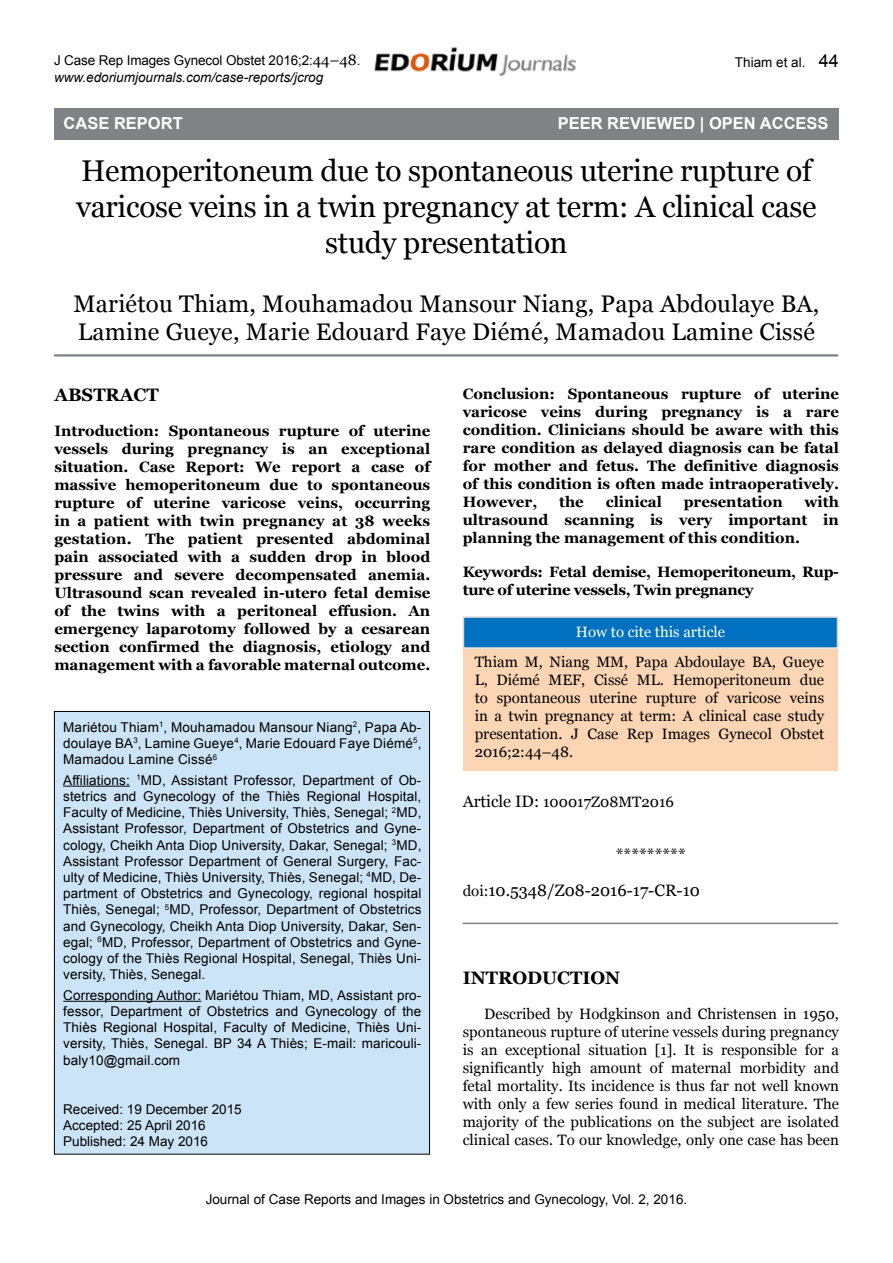
<style>
.page{position:relative;width:893px;height:1263px;background:#fff}
.page>*{position:absolute;margin:0;border:0;box-sizing:border-box;transform-origin:0 0}
.t1{font:30px/36px "Georgia";letter-spacing:-.01em;color:#000;text-align:center}
.t2{font:24px/28.8px "Georgia";letter-spacing:.01em;color:#000}
.t3{font:700 18px "Georgia";color:#000}
.t4{font:700 16.5px "Arial";color:#fff}
.t5{font:16.5px "Georgia";color:#000}
.t6{font:700 15px/18px "Georgia";color:#000;text-align:justify}
.t7{font:15px/18px "Georgia";color:#000;text-align:justify}
.t8{font:700 15px/18px "Georgia";letter-spacing:-.02em;color:#000}
.t9{font:15px "Georgia";color:#fff}
.t10{font:13.5px/16.2px "Arial";letter-spacing:.01em;color:#000;text-align:justify}
.t11{font:italic 13.5px/16.2px "Arial";color:#000}
.s1{font-style:normal}
.s2{font-family:"Georgia";font-style:normal;font-size:15px}
.s3{font-size:18px}
.s4{font-size:16.5px}
.s5{font-size:15px}
</style>
<div class="page">
<img style="left:374px;top:47px;width:202px;height:29px">
<hr style="left:54px;top:354px;width:784px;height:2px;background:#808285">
<div style="left:54px;top:711px;width:376px;height:443px;background:#cce4f7"></div>
<hr style="left:63px;top:786px;width:67px;height:1px;background:#000">
<hr style="left:63px;top:1001px;width:138px;height:1px;background:#000">
<div style="left:463px;top:650px;width:375px;height:121px;background:#fcd5b5"></div>
<div style="left:463px;top:616px;width:375px;height:33px;background:#0070c0;border:2px solid #d9d9d9"></div>
<hr style="left:463px;top:923px;width:375px;height:1px;background:#808285">
<div style="left:54px;top:108px;width:784px;height:32px;background:#808285"></div>
<p class="t11" style="left:54px;top:53px;width:308px"><span class="s1">J Case Rep Images Gynecol Obstet 2016;2:</span><span class="s2">44–48</span><span class="s1">. </span>www.edoriumjournals.com/case-reports/jcrog</p>
<p class="t10" style="left:735px;top:54px;width:106px">Thiam et al. <span class="s3">44</span></p>
<p class="t4" style="left:64px;top:112px;width:13px">C</p>
<p class="t4" style="left:114px;top:112px;width:13px">R</p>
<p class="t4" style="left:696px;top:112px;width:10px">OPE</p>
<p class="t4" style="left:730px;top:112px;width:27px">N ACCESS</p>
<h1 class="t1" style="left:76px;top:153px;width:742px">Hemoperitoneum due to spontaneous uterine rupture of varicose veins in a twin pregnancy at term: A clinical case study presentation</h1>
<h2 class="t2" style="left:73px;top:289px;width:747px">Mariétou Thiam, Mouhamadou Mansour Niang, Papa Abdoulaye BA,<br>Lamine Gueye, Marie Edouard Faye Diémé, Mamadou Lamine Cissé</h2>
<p class="t4" style="left:64px;top:112px;width:121px">CASE REPORT</p>
<p class="t4" style="left:558px;top:112px;width:164px">PEER REVIEWED | OPE</p>
<p class="t4" style="left:744px;top:112px;width:29px">N ACCESS</p>
<h3 class="t3" style="left:54px;top:383px;width:106px">Abstract</h3>
<p class="t6" style="left:54px;top:421px;width:377px">Introduction: Spontaneous rupture of uterine vessels during pregnancy is an exceptional situation. Case Report: We report a case of massive hemoperitoneum due to spontaneous rupture of uterine varicose veins, occurring in a patient with twin pregnancy at 38 weeks gestation. The patient presented abdominal pain associated with a sudden drop in blood pressure and severe decompensated anemia.<br>Ultrasound scan revealed in-utero fetal demise of the twins with a peritoneal effusion. An emergency laparotomy followed by a cesarean section confirmed the diagnosis, etiology and management with a favorable maternal outcome.</p>
<p class="t10" style="left:63px;top:719px;width:360px">Mariétou Thiam<sup>1</sup>, Mouhamadou Mansour Niang<sup>2</sup>, Papa Ab&shy;doulaye BA<sup>3</sup>, Lamine Gueye<sup>4</sup>, Marie Edouard Faye Diémé<sup>5</sup>, Mamadou Lamine Cissé<sup>6</sup></p>
<p class="t10" style="left:63px;top:772px;width:360px">Affiliations: <sup>1</sup>MD, Assistant Professor, Department of Ob&shy;stetrics and Gynecology of the Thiès Regional Hospital, Faculty of Medicine, Thiès University, Thiès, Senegal; <sup>2</sup>MD, Assistant Professor, Department of Obstetrics and Gyne&shy;cology, Cheikh Anta Diop University, Dakar, Senegal; <sup>3</sup>MD, Assistant Professor Department of General Surgery, Fac&shy;ulty of Medicine, Thiès University, Thiès, Senegal; <sup>4</sup>MD, De&shy;partment of Obstetrics and Gynecology, regional hospital Thiès, Senegal; <sup>5</sup>MD, Professor, Department of Obstetrics and Gynecology, Cheikh Anta Diop University, Dakar, Sen&shy;egal; <sup>6</sup>MD, Professor, Department of Obstetrics and Gyne&shy;cology of the Thiès Regional Hospital, Senegal, Thiès Uni&shy;versity, Thiès, Senegal.</p>
<p class="t10" style="left:63px;top:987px;width:360px">Corresponding Author: Mariétou Thiam, MD, Assistant pro&shy;fessor, Department of Obstetrics and Gynecology of the Thiès Regional Hospital, Faculty of Medicine, Thiès Uni&shy;versity, Thiès, Senegal. BP 34 A Thiès; E-mail: maricouli&shy;baly10@gmail.com</p>
<p class="t10" style="left:63px;top:1101px;width:180px;text-align:left">Received: 19 December 2015<br>Accepted: 25 April 2016<br>Published: 24 May 2016</p>
<p class="t6" style="left:463px;top:385px;width:378px">Conclusion: Spontaneous rupture of uterine varicose veins during pregnancy is a rare condition. Clinicians should be aware with this rare condition as delayed diagnosis can be fatal for mother and fetus. The definitive diagnosis of this condition is often made intraoperatively.<br>However,</p>
<p class="t6" style="left:463px;top:493px;width:378px;text-indent:342px">with ultrasound scanning is very important in planning the management of this condition.</p>
<p class="t8" style="left:463px;top:563px;width:378px">Keywords: Fetal demise, Hemoperitoneum, Rup&shy;ture of uterine vessels, Twin pregnancy</p>
<p class="t9" style="left:576px;top:623px;width:151px">How to cite this article</p>
<p class="t7" style="left:475px;top:653px;width:351px">Thiam M, Niang MM, Papa Abdoulaye BA, Gueye L, Diémé MEF, Cissé ML. Hemoperitoneum due to spontaneous uterine rupture of varicose veins in a twin pregnancy at term: A clinical case study presentation. J Case Rep Images Gynecol Obstet 2016;2:44–48.</p>
<p class="t7" style="left:463px;top:793px;width:213px"><span class="s4">Article ID:</span> 100017Z08MT2016</p>
<p class="t5" style="left:616px;top:844px;width:72px">*********</p>
<p class="t5" style="left:463px;top:881px;width:239px"><span class="s5">doi:</span>10.5348/Z08-2016-17-CR-10</p>
<p class="t6" style="left:559px;top:493px;width:26px">the</p>
<p class="t6" style="left:606px;top:493px;width:58px">clinical</p>
<p class="t6" style="left:684px;top:493px;width:100px">presentation</p>
<h3 class="t3" style="left:463px;top:966px;width:159px">iNTRODUCTION</h3>
<p class="t7" style="left:463px;top:1005px;width:378px;text-indent:22px">Described by Hodgkinson and Christensen in 1950, spontaneous rupture of uterine vessels during pregnancy is an exceptional situation [1]. It is responsible for a significantly high amount of maternal morbidity and fetal mortality. Its incidence is thus far not well known with only a few series found in medical literature. The majority of the publications on the subject are isolated clinical cases. To our knowledge, only one case has been</p>
<p class="t10" style="left:206px;top:1191px;width:483px">Journal of Case Reports and Images in Obstetrics and Gynecology, Vol. 2, 2016.</p>
</div>
